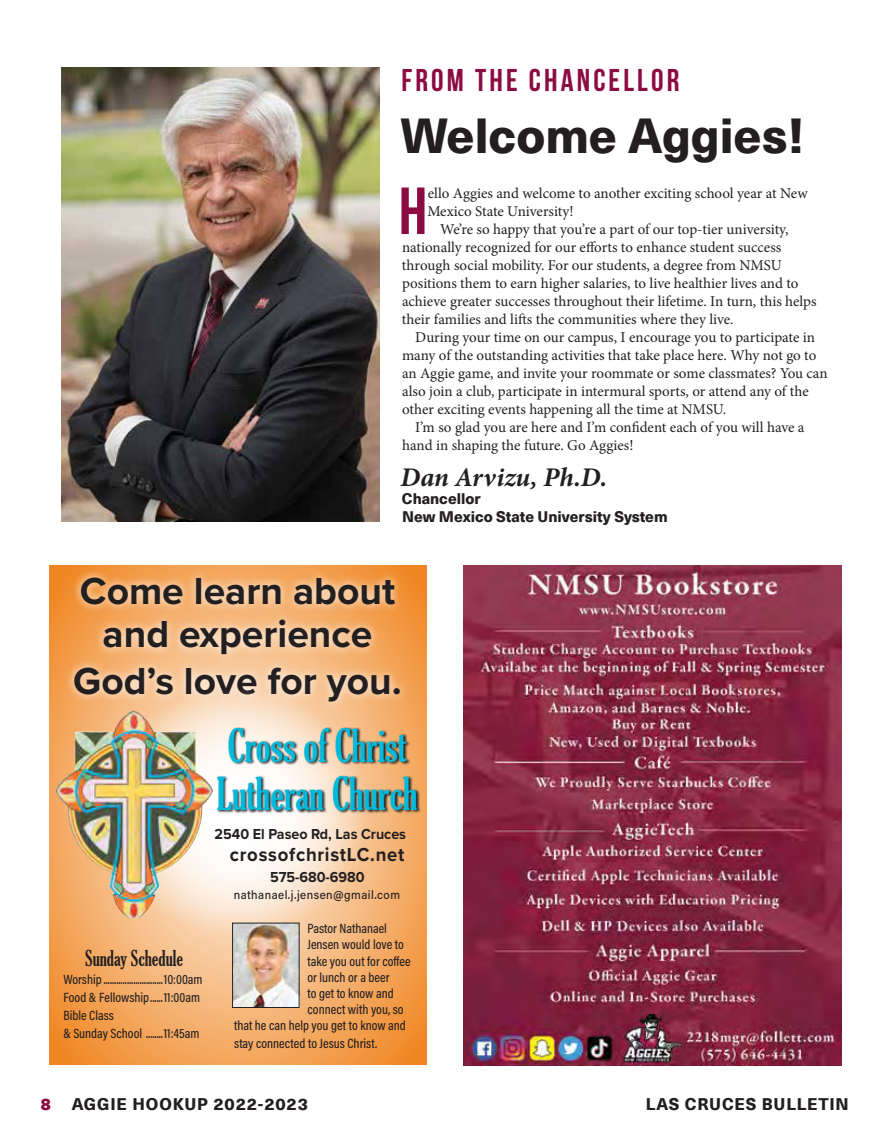
<style>
.page{position:relative;width:891px;height:1134px;background:#fff}
.page>*{position:absolute;margin:0;border:0;box-sizing:border-box;transform-origin:0 0}
.t1{font:700 66.45px "Bebas Neue";color:#8c0b42}
.t2{font:800 48px "Neue Haas Unica Pro";color:#231f20}
.t3{font:extra-condensed 43.5px/48px "Gloucester";color:#00badc}
.t4{font:700 39px/43.5px "Proxima Nova";color:#231f20;text-align:center}
.t5{font:700 31.5px "Bebas Neue";letter-spacing:.1em;color:#8c0b42}
.t6{font:italic 700 27px "Minion Pro";color:#231f20}
.t7{font:extra-condensed 21px "Gloucester";color:#231f20}
.t8{font:700 19.5px "Proxima Nova";letter-spacing:.04em;color:#231f20;scale:.95 1}
.t9{font:800 16.5px "Neue Haas Unica Pro";letter-spacing:.05em;color:#231f20}
.t10{font:900 16.5px "Neue Haas Unica Pro";color:#8c0b42}
.t11{font:15px/18px "Minion Pro";color:#231f20}
.t12{font:800 15px/18px "Neue Haas Unica Pro";color:#231f20}
.t13{font:700 15px "Proxima Nova";color:#231f20;scale:.95 1}
.t14{font:500 13.5px/18px "Acumin Pro Cond";color:#231f20}
.t15{font:12px "Acumin Variable Concept";letter-spacing:.04em;color:#231f20;scale:.95 1}
</style>
<div class="page">
<img style="left:62px;top:68px;width:318px;height:454px">
<svg style="left:49px;top:565px;width:378px;height:500px;background:#f0a963"></svg>
<div style="left:65px;top:568px;width:344px;height:143px;background:#fff;opacity:.91"></div>
<img style="left:103px;top:689px;width:265px;height:245px;border-radius:50%">
<img style="left:55px;top:711px;width:77px;height:94px">
<svg style="left:216px;top:727px;width:205px;height:87px;background:#c0a994"></svg>
<img style="left:234px;top:925px;width:63px;height:81px">
<div style="left:232px;top:923px;width:67px;height:85px;border:1px solid #231f20"></div>
<img style="left:464px;top:566px;width:378px;height:499px">
<h3 class="t5" style="left:401px;top:63px;width:279px">FROM THE CHANCELLOR</h3>
<h2 class="t2" style="left:401px;top:106px;width:405px">Welcome Aggies!</h2>
<h1 class="t1" style="left:399px;top:175px;width:30px">H</h1>
<p class="t11" style="left:427px;top:184px;width:382px">ello Aggies and welcome to another exciting school year at New<br>Mexico State University!</p>
<p class="t11" style="left:402px;top:220px;width:416px;text-indent:38px">We’re so happy that you’re a part of our top-tier university, nationally recognized for our efforts to enhance student success through social mobility. For our students, a degree from NMSU positions them to earn higher salaries, to live healthier lives and to achieve greater successes throughout their lifetime. In turn, this helps their families and lifts the communities where they live.</p>
<p class="t11" style="left:415px;top:328px;width:401px">During your time on our campus, I encourage you to participate in</p>
<p class="t11" style="left:402px;top:346px;width:416px">many of the outstanding activities that take place here. Why not go to</p>
<p class="t11" style="left:402px;top:364px;width:427px">an Aggie game, and invite your roommate or some classmates? You can</p>
<p class="t11" style="left:402px;top:382px;width:408px">also join a club, participate in intermural sports, or attend any of the</p>
<p class="t11" style="left:402px;top:400px;width:326px">other exciting events happening all the time at NMSU.</p>
<p class="t11" style="left:415px;top:418px;width:391px">I’m so glad you are here and I’m confident each of you will have a</p>
<p class="t11" style="left:402px;top:436px;width:233px">hand in shaping the future. Go Aggies!</p>
<h3 class="t6" style="left:401px;top:458px;width:208px">Dan Arvizu, Ph.D.</h3>
<p class="t12" style="left:402px;top:490px;width:267px">Chancellor<br>New Mexico State University System</p>
<h3 class="t4" style="left:80px;top:568px;width:317px">Come learn about and experience</h3>
<h3 class="t4" style="left:73px;top:659px;width:330px">God’s love for you.</h3>
<h3 class="t3" style="left:217px;top:722px;width:202px">Cross of Christ<br>Lutheran Church</h3>
<p class="t13" style="left:215px;top:822px;width:203px">2540 El Paseo Rd, Las Cruces</p>
<h3 class="t8" style="left:230px;top:840px;width:185px">crossofchristLC.net</h3>
<p class="t13" style="left:270px;top:866px;width:101px">575-680-6980</p>
<p class="t15" style="left:234px;top:886px;width:177px">nathanael.j.jensen@gmail.com</p>
<h3 class="t7" style="left:85px;top:946px;width:99px">Sunday Schedule</h3>
<p class="t14" style="left:63px;top:970px;width:141px">Worship ............................10:00am<br>Food &amp; Fellowship ......11:00am<br>Bible Class<br>&amp; Sunday School ........11:45am</p>
<p class="t14" style="left:308px;top:919px;width:81px">Pastor Nathanael</p>
<p class="t14" style="left:308px;top:935px;width:98px">Jensen would love to</p>
<p class="t14" style="left:308px;top:952px;width:105px">take you out for coffee</p>
<p class="t14" style="left:308px;top:968px;width:84px">or lunch or a beer</p>
<p class="t14" style="left:308px;top:984px;width:88px">to get to know and</p>
<p class="t14" style="left:308px;top:1000px;width:98px">connect with you, so</p>
<p class="t14" style="left:234px;top:1016px;width:173px">that he can help you get to know and</p>
<p class="t14" style="left:234px;top:1034px;width:145px">stay connected to Jesus Christ.</p>
<p class="t10" style="left:40px;top:1093px;width:12px">8</p>
<p class="t9" style="left:72px;top:1094px;width:238px">AGGIE HOOKUP 2022-2023</p>
<p class="t9" style="left:646px;top:1094px;width:204px">LAS CRUCES BULLETIN</p>
</div>
